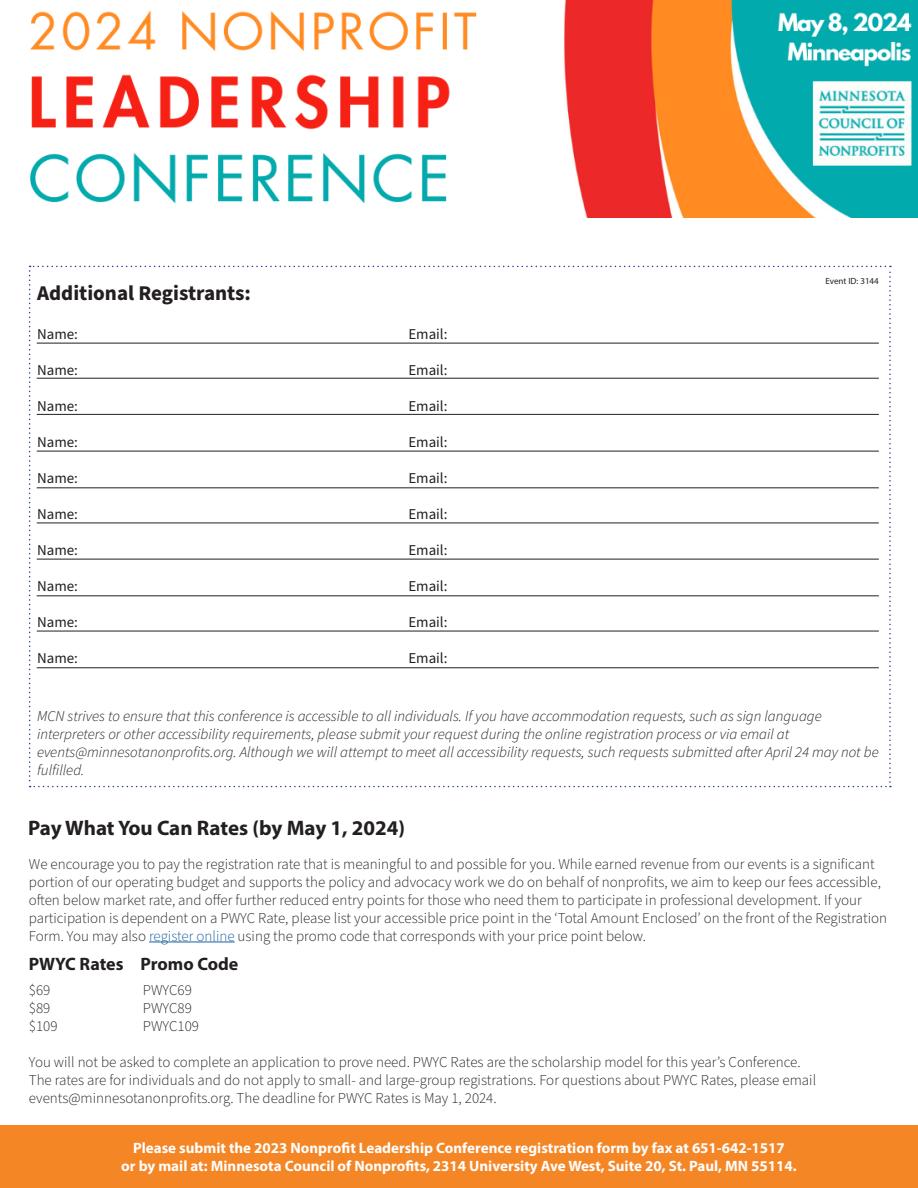
<style>
.page{position:relative;width:918px;height:1188px;background:#fff}
.page>*{position:absolute;margin:0;border:0;box-sizing:border-box;transform-origin:0 0}
.t1{font:700 21px "Myriad Pro";letter-spacing:-.005em;color:#231f20}
.t2{font:700 21px "Source Sans Pro";color:#231f20}
.t3{font:700 18px "Myriad Pro";letter-spacing:-.005em;color:#231f20}
.t4{font:300 15px/18px "Source Sans Pro";color:#231f20}
.t5{font:italic 300 15px/18px "Source Sans Pro";color:#231f20}
.t6{font:700 15px "Myriad Pro";color:#fff}
.t7{font:15px "Source Sans Pro";color:#231f20}
.t8{font:9px "Myriad Pro";color:#231f20}
.s1{color:#175d9e}
</style>
<div class="page">
<div style="left:0;top:1125px;width:918px;height:63px;background:#f58626"></div>
<svg style="left:29px;top:266px;width:862px;height:521px"></svg>
<hr style="left:37px;top:343px;width:842px;height:1px;background:#231f20">
<hr style="left:37px;top:378px;width:842px;height:1px;background:#231f20">
<hr style="left:37px;top:414px;width:842px;height:1px;background:#231f20">
<hr style="left:37px;top:451px;width:842px;height:1px;background:#231f20">
<hr style="left:37px;top:487px;width:842px;height:1px;background:#231f20">
<hr style="left:37px;top:523px;width:842px;height:1px;background:#231f20">
<hr style="left:37px;top:559px;width:842px;height:1px;background:#231f20">
<hr style="left:37px;top:595px;width:842px;height:1px;background:#231f20">
<hr style="left:37px;top:631px;width:842px;height:1px;background:#231f20">
<hr style="left:37px;top:667px;width:842px;height:1px;background:#231f20">
<hr style="left:149px;top:942px;width:86px;height:1px;background:#175d9e">
<img style="left:30px;top:0;width:888px;height:217px">
<p class="t2" style="left:37px;top:278px;width:215px">Additional Registrants:</p>
<p class="t7" style="left:37px;top:324px;width:42px">Name:</p>
<p class="t7" style="left:408px;top:324px;width:41px">Email:</p>
<p class="t7" style="left:37px;top:360px;width:42px">Name:</p>
<p class="t7" style="left:408px;top:360px;width:41px">Email:</p>
<p class="t7" style="left:37px;top:396px;width:42px">Name:</p>
<p class="t7" style="left:408px;top:396px;width:41px">Email:</p>
<p class="t7" style="left:37px;top:432px;width:42px">Name:</p>
<p class="t7" style="left:408px;top:432px;width:41px">Email:</p>
<p class="t7" style="left:37px;top:468px;width:42px">Name:</p>
<p class="t7" style="left:408px;top:468px;width:41px">Email:</p>
<p class="t7" style="left:37px;top:504px;width:42px">Name:</p>
<p class="t7" style="left:408px;top:504px;width:41px">Email:</p>
<p class="t7" style="left:37px;top:540px;width:42px">Name:</p>
<p class="t7" style="left:408px;top:540px;width:41px">Email:</p>
<p class="t7" style="left:37px;top:576px;width:42px">Name:</p>
<p class="t7" style="left:408px;top:576px;width:41px">Email:</p>
<p class="t7" style="left:37px;top:612px;width:42px">Name:</p>
<p class="t7" style="left:408px;top:612px;width:41px">Email:</p>
<p class="t7" style="left:37px;top:648px;width:42px">Name:</p>
<p class="t7" style="left:408px;top:648px;width:41px">Email:</p>
<p class="t8" style="left:826px;top:276px;width:55px">Event ID: 3144</p>
<p class="t5" style="left:37px;top:707px;width:786px">MCN strives to ensure that this conference is accessible to all individuals. If you have accommodation requests, such as sign language</p>
<p class="t5" style="left:37px;top:725px;width:754px">interpreters or other accessibility requirements, please submit your request during the online registration process or via email at</p>
<p class="t5" style="left:37px;top:743px;width:843px">events@minnesotanonprofits.org. Although we will attempt to meet all accessibility requests, such requests submitted after April 24 may not be fulfilled.</p>
<p class="t1" style="left:28px;top:814px;width:379px">Pay What You Can Rates (by May 1, 2024)</p>
<p class="t4" style="left:29px;top:855px;width:860px">We encourage you to pay the registration rate that is meaningful to and possible for you. While earned revenue from our events is a significant portion of our operating budget and supports the policy and advocacy work we do on behalf of nonprofits, we aim to keep our fees accessible, often below market rate, and offer further reduced entry points for those who need them to participate in professional development. If your participation is dependent on a PWYC Rate, please list your accessible price point in the ‘Total Amount Enclosed’ on the front of the Registration Form. You may also <span class="s1">register online</span> using the promo code that corresponds with your price point below.</p>
<p class="t4" style="left:29px;top:981px;width:23px">$69</p>
<p class="t4" style="left:143px;top:981px;width:50px">PWYC69</p>
<p class="t4" style="left:29px;top:999px;width:23px">$89</p>
<p class="t4" style="left:143px;top:999px;width:50px">PWYC89</p>
<p class="t4" style="left:29px;top:1017px;width:30px">$109</p>
<p class="t4" style="left:143px;top:1017px;width:58px">PWYC109</p>
<p class="t4" style="left:29px;top:1053px;width:773px">You will not be asked to complete an application to prove need. PWYC Rates are the scholarship model for this year’s Conference.</p>
<p class="t4" style="left:29px;top:1071px;width:789px">The rates are for individuals and do not apply to small- and large-group registrations. For questions about PWYC Rates, please email</p>
<p class="t4" style="left:29px;top:1089px;width:469px">events@minnesotanonprofits.org. The deadline for PWYC Rates is May 1, 2024.</p>
<p class="t3" style="left:29px;top:952px;width:211px">PWYC Rates Promo Code</p>
<p class="t6" style="left:133px;top:1138px;width:653px">Please submit the 2023 Nonprofit Leadership Conference registration form by fax at 651-642-1517</p>
<p class="t6" style="left:121px;top:1156px;width:677px">or by mail at: Minnesota Council of Nonprofits, 2314 University Ave West, Suite 20, St. Paul, MN 55114.</p>
</div>
